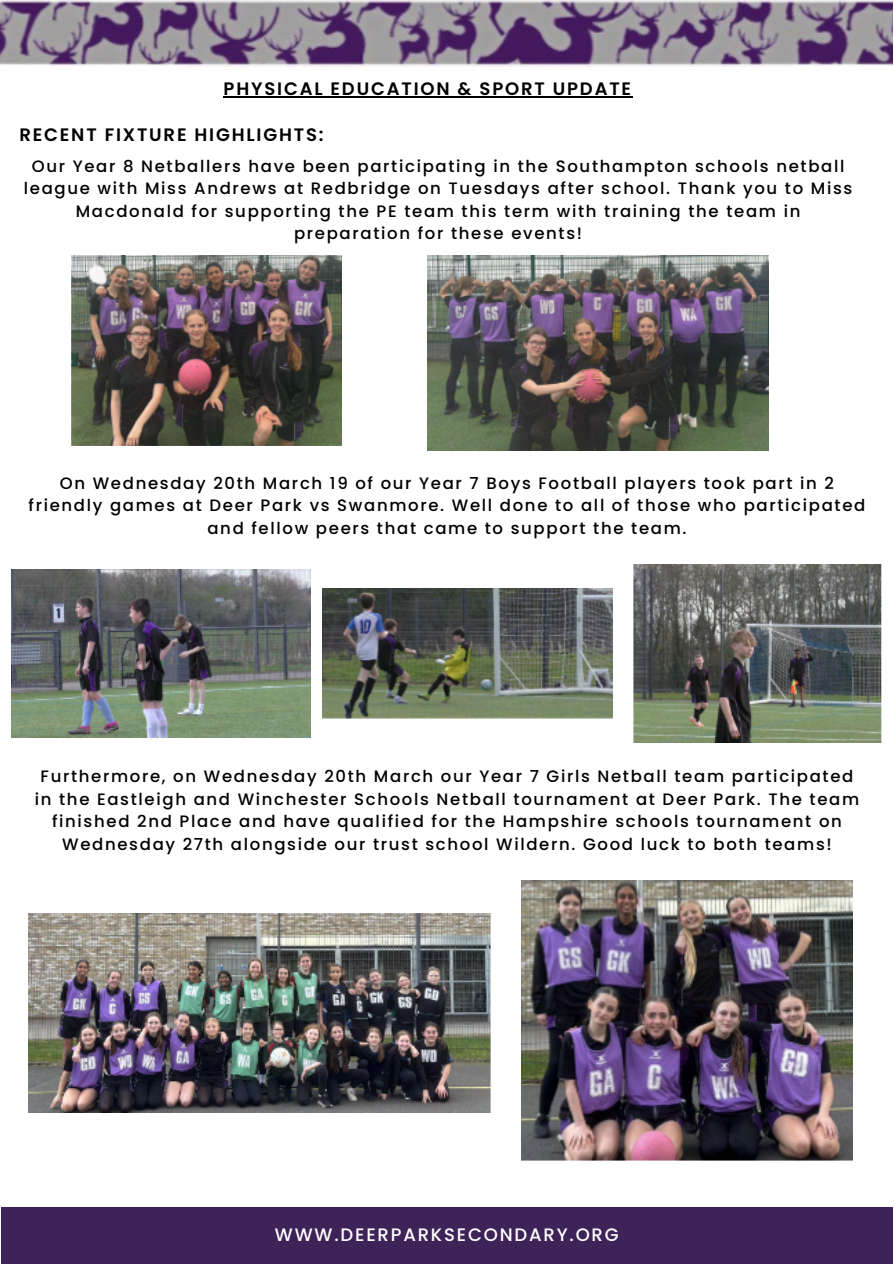
<style>
.page{position:relative;width:894px;height:1264px;background:#fff}
.page>*{position:absolute;margin:0;border:0;box-sizing:border-box;transform-origin:0 0}
.t1{font:600 18px "Poppins";letter-spacing:.1em;color:#000}
.t2{font:500 18px "Poppins";letter-spacing:.1em;color:#fff}
.t3{font:500 16.5px/22.5px "Poppins";letter-spacing:.1em;color:#000;text-align:center}
</style>
<div class="page">
<div style="left:1px;top:1206px;width:891px;height:57px;background:#3e2359"></div>
<img style="left:0;top:0;width:892px;height:66px">
<img style="left:71px;top:255px;width:270px;height:190px">
<img style="left:427px;top:255px;width:341px;height:195px">
<img style="left:12px;top:569px;width:298px;height:168px">
<img style="left:633px;top:564px;width:249px;height:178px">
<img style="left:322px;top:588px;width:290px;height:130px">
<img style="left:28px;top:913px;width:463px;height:199px">
<img style="left:521px;top:880px;width:331px;height:281px">
<hr style="left:223px;top:96px;width:410px;height:1px;background:#000">
<p class="t1" style="left:223px;top:76px;width:409px">PHYSICAL EDUCATION &amp; SPORT UPDATE</p>
<p class="t1" style="left:19px;top:122px;width:305px">RECENT FIXTURE HIGHLIGHTS:</p>
<p class="t3" style="left:24px;top:154px;width:829px">Our Year 8 Netballers have been participating in the Southampton schools netball league with Miss Andrews at Redbridge on Tuesdays after school. Thank you to Miss Macdonald for supporting the PE team this term with training the team in preparation for these events!</p>
<p class="t3" style="left:29px;top:471px;width:838px">On Wednesday 20th March 19 of our Year 7 Boys Football players took part in 2 friendly games at Deer Park vs Swanmore. Well done to all of those who participated and fellow peers that came to support the team.</p>
<h1 class="t3" style="left:35px;top:765px;width:825px">Furthermore, on Wednesday 20th March our Year 7 Girls Netball team participated in the Eastleigh and Winchester Schools Netball tournament at Deer Park. The team finished 2nd Place and have qualified for the Hampshire schools tournament on Wednesday 27th alongside our trust school Wildern. Good luck to both teams!</h1>
<p class="t2" style="left:275px;top:1221px;width:345px">WWW.DEERPARKSECONDARY.ORG</p>
</div>
